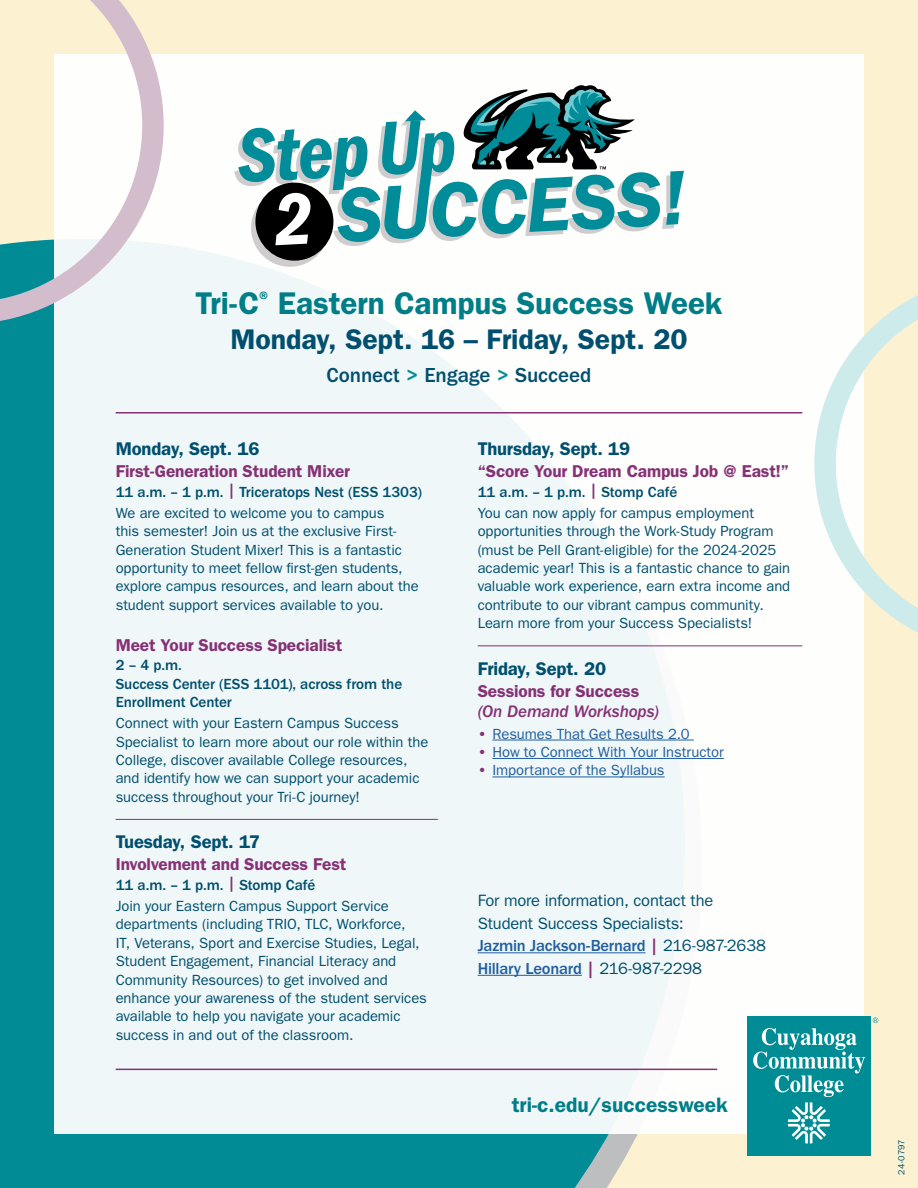
<style>
.page{position:relative;width:918px;height:1188px;background:#fcf2d1}
.page>*{position:absolute;margin:0;border:0;box-sizing:border-box;transform-origin:0 0}
.main_title{font:600 31.5px "ITC Franklin Gothic Std";letter-spacing:-.005em;color:#007e87}
.main_date{font:600 28.5px "ITC Franklin Gothic Std";letter-spacing:-.005em;color:#004f6e}
.top_body_text{font:500 21px "ITC Franklin Gothic Std";color:#004f6e}
.web_address_text{font:600 21px "ITC Franklin Gothic Std";color:#007e87}
.date_text{font:600 18.45px "ITC Franklin Gothic Std";letter-spacing:-.01em;color:#004f6e}
.title_text{font:600 17.25px "ITC Franklin Gothic Std";letter-spacing:-.01em;color:#863175}
.title_text-2{font:17.25px "ITC Franklin Gothic Std Med It";letter-spacing:-.01em;color:#863175}
.contact_text{font:500 16.5px "ITC Franklin Gothic Std";letter-spacing:-.015em;color:#215e9e}
.contact_text-2{font:16.5px "ITC Franklin Gothic Std";letter-spacing:-.01em;color:#004f6e}
.time_text{font:500 15.15px/18.5px "ITC Franklin Gothic Std";letter-spacing:-.005em;color:#004f6e}
.body_text{font:14.7px/18.5px "ITC Franklin Gothic Std";letter-spacing:-.005em;color:#004f6e}
.t1{font:14.7px "ITC Franklin Gothic Std";letter-spacing:-.005em;color:#215e9e}
.t2{font:9px "ITC Franklin Gothic Std";letter-spacing:-.01em;color:#004f6e}
.s1{color:#008c95}
.s2{color:#863175}
.s3{font-weight:600;color:#863175}
.s4{font-weight:400;color:#004f6e}
</style>
<div class="page">
<div style="left:0;top:324px;width:638px;height:864px;background:#008b95"></div>
<div style="left:54px;top:54px;width:810px;height:1080px;background:linear-gradient(to right,#ecf5f7,#fcfdfb)"></div>
<div style="left:747px;top:1017px;width:124px;height:139px;background:#008c95"></div>
<svg style="left:753px;top:1028px;width:112px;height:116px"></svg>
<svg style="left:873px;top:1017px;width:5px;height:6px"></svg>
<svg style="left:0;top:0;width:164px;height:324px"></svg>
<svg style="left:814px;top:274px;width:104px;height:379px"></svg>
<hr style="left:116px;top:819px;width:322px;height:1px;background:#863175">
<hr style="left:478px;top:646px;width:324px;height:1px;background:#863175">
<hr style="left:492px;top:740px;width:202px;height:1px;background:#215e9e">
<hr style="left:492px;top:758px;width:232px;height:1px;background:#215e9e">
<hr style="left:492px;top:777px;width:173px;height:1px;background:#215e9e">
<hr style="left:116px;top:412px;width:686px;height:2px;background:#863175">
<svg style="left:234px;top:82px;width:450px;height:186px"></svg>
<hr style="left:116px;top:1069px;width:601px;height:1px;background:#863175">
<hr style="left:478px;top:952px;width:168px;height:1px;background:#215e9e">
<hr style="left:478px;top:975px;width:104px;height:1px;background:#215e9e">
<h1 class="main_title" style="left:195px;top:285px;width:529px">Tri-C<sup>®</sup> Eastern Campus Success Week</h1>
<h1 class="main_date" style="left:230px;top:322px;width:459px">Monday, Sept. 16 – Friday, Sept. 20</h1>
<p class="top_body_text" style="left:327px;top:363px;width:266px">Connect <span class="s1">&gt;</span> Engage <span class="s1">&gt;</span> Succeed</p>
<p class="date_text" style="left:116px;top:438px;width:145px">Monday, Sept. 16</p>
<p class="title_text" style="left:116px;top:461px;width:236px">First-Generation Student Mixer</p>
<p class="time_text" style="left:116px;top:482px;width:308px">11 a.m. – 1 p.m. <span class="s2">|</span> Triceratops Nest (ESS 1303)</p>
<p class="body_text" style="left:116px;top:504px;width:305px">We are excited to welcome you to campus<br>this semester! Join us at the exclusive First-Generation Student Mixer! This is a fantastic opportunity to meet fellow first-gen students, explore campus resources, and learn about the student support services available to you.</p>
<p class="title_text" style="left:116px;top:635px;width:228px">Meet Your Success Specialist</p>
<p class="time_text" style="left:116px;top:656px;width:68px">2 – 4 p.m.</p>
<p class="time_text" style="left:116px;top:674px;width:288px">Success Center (ESS 1101), across from the<br>Enrollment Center</p>
<p class="body_text" style="left:116px;top:714px;width:314px">Connect with your Eastern Campus Success Specialist to learn more about our role within the College, discover available College resources, and identify how we can support your academic success throughout your Tri-C journey!</p>
<p class="date_text" style="left:116px;top:831px;width:146px">Tuesday, Sept. 17</p>
<p class="title_text" style="left:116px;top:854px;width:232px">Involvement and Success Fest</p>
<p class="time_text" style="left:116px;top:876px;width:201px">11 a.m. – 1 p.m. <span class="s2">|</span> Stomp Café</p>
<p class="body_text" style="left:116px;top:897px;width:313px">Join your Eastern Campus Support Service departments (including TRIO, TLC, Workforce,<br>IT, Veterans, Sport and Exercise Studies, Legal, Student Engagement, Financial Literacy and Community Resources) to get involved and enhance your awareness of the student services available to help you navigate your academic success in and out of the classroom.</p>
<p class="date_text" style="left:478px;top:438px;width:154px">Thursday, Sept. 19</p>
<p class="title_text" style="left:478px;top:461px;width:313px">“Score Your Dream Campus Job @ East!”</p>
<p class="time_text" style="left:478px;top:482px;width:201px">11 a.m. – 1 p.m. <span class="s2">|</span> Stomp Café</p>
<p class="body_text" style="left:478px;top:504px;width:314px">You can now apply for campus employment opportunities through the Work-Study Program (must be Pell Grant-eligible) for the 2024-2025 academic year! This is a fantastic chance to gain valuable work experience, earn extra income and contribute to our vibrant campus community.<br>Learn more from your Success Specialists!</p>
<p class="date_text" style="left:478px;top:657px;width:130px">Friday, Sept. 20</p>
<p class="title_text" style="left:478px;top:681px;width:163px">Sessions for Success</p>
<p class="title_text-2" style="left:478px;top:701px;width:183px">(On Demand Workshops)</p>
<p class="t1" style="left:478px;top:725px;width:213px"><span class="s3">•</span> Resumes That Get Results 2.0</p>
<p class="t1" style="left:478px;top:744px;width:248px"><span class="s3">•</span> How to Connect With Your Instructor</p>
<p class="t1" style="left:478px;top:762px;width:189px"><span class="s3">•</span> Importance of the Syllabus</p>
<p class="contact_text-2" style="left:478px;top:891px;width:237px">For more information, contact the</p>
<p class="contact_text-2" style="left:478px;top:914px;width:208px">Student Success Specialists:</p>
<p class="contact_text" style="left:478px;top:936px;width:290px">Jazmin Jackson-Bernard <span class="s2">|</span> <span class="s4">216-987-2638</span></p>
<p class="contact_text" style="left:478px;top:959px;width:226px">Hillary Leonard <span class="s2">|</span> <span class="s4">216-987-2298</span></p>
<p class="web_address_text" style="left:512px;top:1092px;width:218px">tri-c.edu/successweek</p>
<p class="t2" style="left:896px;top:1174px;width:37px;rotate:-90deg">24-0797</p>
</div>
